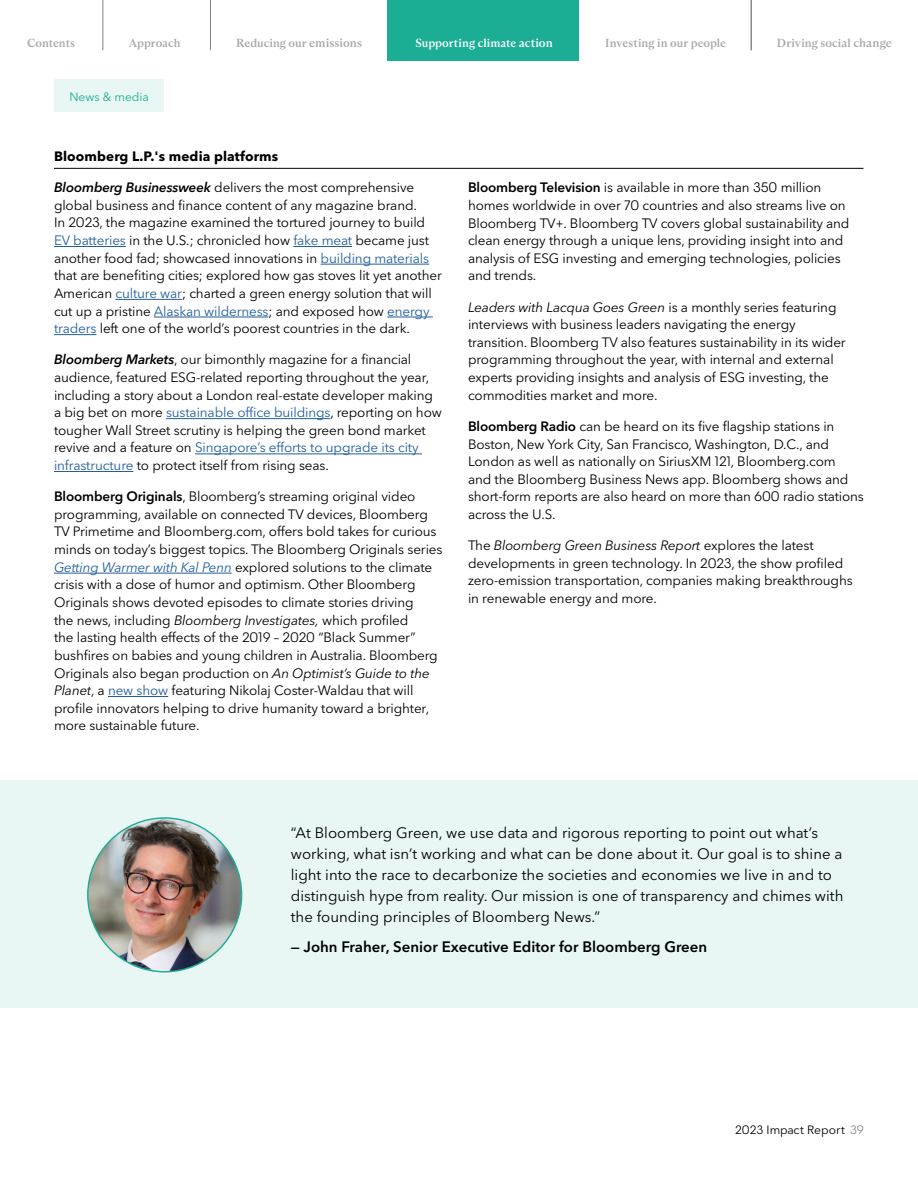
<style>
.page{position:relative;width:918px;height:1188px;background:#fff}
.page>*{position:absolute;margin:0;border:0;box-sizing:border-box;transform-origin:0 0}
.t1{font:15px/21px "Avenir Next P For BBG";color:#000}
.t2{font:600 15px "Avenir Next P For BBG";color:#000}
.t3{font:13.5px/17.7px "Avenir Next P For BBG";letter-spacing:-.01em;color:#000}
.t4{font:700 13.5px "Avenir Next P For BBG";letter-spacing:.01em;color:#000}
.t5{font:12px "Avenir Next P For BBG";color:#000}
.t6{font:12px "Avenir Next P For BBG";color:#1cad95}
.t7{font:500 11.85px "Bloomberg Arizona Text";letter-spacing:.005em;color:#a7a9ac}
.t8{font:500 11.85px "Bloomberg Arizona Text";letter-spacing:.005em;color:#fff}
.s1{font-size:12.3px}
.s2{font-weight:600;font-style:italic}
.s3{color:#215e9e}
.s4{font-weight:600}
.s5{font-style:italic;color:#215e9e}
.s6{font-style:italic}
.s7{color:#808285}
</style>
<div class="page">
<div style="left:387px;top:0;width:191px;height:62px;background:#1cad95"></div>
<hr style="left:103px;top:0;width:1px;height:50px;background:#808285">
<hr style="left:210px;top:0;width:1px;height:50px;background:#808285">
<hr style="left:751px;top:0;width:1px;height:50px;background:#808285">
<div style="left:0;top:780px;width:918px;height:228px;background:#e8f7f4"></div>
<hr style="left:54px;top:168px;width:810px;height:1px;background:#000">
<hr style="left:54px;top:246px;width:72px;height:1px;background:#215e9e">
<hr style="left:293px;top:246px;width:59px;height:1px;background:#215e9e">
<hr style="left:321px;top:264px;width:108px;height:1px;background:#215e9e">
<hr style="left:115px;top:299px;width:67px;height:1px;background:#215e9e">
<hr style="left:154px;top:317px;width:114px;height:1px;background:#215e9e">
<hr style="left:387px;top:317px;width:46px;height:1px;background:#215e9e">
<hr style="left:54px;top:334px;width:42px;height:1px;background:#215e9e">
<hr style="left:166px;top:418px;width:164px;height:1px;background:#215e9e">
<hr style="left:195px;top:454px;width:227px;height:1px;background:#215e9e">
<hr style="left:54px;top:471px;width:79px;height:1px;background:#215e9e">
<hr style="left:54px;top:573px;width:178px;height:1px;background:#215e9e">
<hr style="left:108px;top:696px;width:60px;height:1px;background:#215e9e">
<img style="left:88px;top:818px;width:154px;height:154px;border-radius:77px">
<div style="left:54px;top:80px;width:110px;height:32px;background:#e8f7f4"></div>
<p class="t7" style="left:27px;top:36px;width:50px">Contents</p>
<p class="t7" style="left:129px;top:36px;width:53px">Approach</p>
<p class="t7" style="left:236px;top:37px;width:127px">Reducing our <span class="s1">emissions</span></p>
<p class="t8" style="left:415px;top:37px;width:139px">Supporting climate <span class="s1">action</span></p>
<p class="t7" style="left:605px;top:36px;width:122px">Investing in our people</p>
<p class="t7" style="left:777px;top:37px;width:116px">Driving social <span class="s1">change</span></p>
<p class="t6" style="left:69px;top:89px;width:81px">News &amp; media</p>
<p class="t4" style="left:54px;top:148px;width:226px">Bloomberg L.P.'s media platforms</p>
<p class="t3" style="left:54px;top:179px;width:389px"><span class="s2">Bloomberg Businessweek</span> delivers the most comprehensive global business and finance content of any magazine brand.<br>In 2023, the magazine examined the tortured journey to build <span class="s3">EV batteries</span> in the U.S.; chronicled how <span class="s3">fake meat</span> became just another food fad; showcased innovations in <span class="s3">building materials </span>that are benefiting cities; explored how gas stoves lit yet another American <span class="s3">culture war</span>; charted a green energy solution that will cut up a pristine <span class="s3">Alaskan wilderness</span>; and exposed how <span class="s3">energy traders</span> left one of the world’s poorest countries in the dark.</p>
<p class="t3" style="left:54px;top:351px;width:389px"><span class="s2">Bloomberg Markets</span>, our bimonthly magazine for a financial audience, featured ESG-related reporting throughout the year, including a story about a London real-estate developer making a big bet on more <span class="s3">sustainable office buildings</span>, reporting on how tougher Wall Street scrutiny is helping the green bond market revive and a feature on <span class="s3">Singapore’s efforts to upgrade its city infrastructure</span> to protect itself from rising seas.</p>
<p class="t3" style="left:54px;top:488px;width:390px"><span class="s4">Bloomberg Originals</span>, Bloomberg’s streaming original video programming, available on connected TV devices, Bloomberg TV Primetime and Bloomberg.com, offers bold takes for curious minds on today’s biggest topics. The Bloomberg Originals series <span class="s5">Getting Warmer with Kal Penn</span> explored solutions to the climate crisis with a dose of humor and optimism. Other Bloomberg Originals shows devoted episodes to climate stories driving<br>the news, including <span class="s6">Bloomberg Investigates,</span> which profiled<br>the lasting health effects of the 2019 – 2020 “Black Summer” bushfires on babies and young children in Australia. Bloomberg Originals also began production on <span class="s6">An Optimist’s Guide to the Planet</span>, a <span class="s3">new show</span> featuring Nikolaj Coster-Waldau that will profile innovators helping to drive humanity toward a brighter, more sustainable future.</p>
<p class="t3" style="left:468px;top:179px;width:383px"><span class="s4">Bloomberg Television</span> is available in more than 350 million homes worldwide in over 70 countries and also streams live on Bloomberg TV+. Bloomberg TV covers global sustainability and clean energy through a unique lens, providing insight into and analysis of ESG investing and emerging technologies, policies and trends.</p>
<p class="t3" style="left:468px;top:298px;width:379px"><span class="s6">Leaders with Lacqua Goes Green</span> is a monthly series featuring interviews with business leaders navigating the energy transition. Bloomberg TV also features sustainability in its wider programming throughout the year, with internal and external experts providing insights and analysis of ESG investing, the commodities market and more.</p>
<p class="t3" style="left:468px;top:417px;width:397px"><span class="s4">Bloomberg Radio</span> can be heard on its five flagship stations in Boston, New York City, San Francisco, Washington, D.C., and London as well as nationally on SiriusXM 121, Bloomberg.com<br>and the Bloomberg Business News app. Bloomberg shows and short-form reports are also heard on more than 600 radio stations across the U.S.</p>
<p class="t3" style="left:468px;top:537px;width:386px">The <span class="s6">Bloomberg Green Business Report</span> explores the latest developments in green technology. In 2023, the show profiled zero-emission transportation, companies making breakthroughs in renewable energy and more.</p>
<p class="t1" style="left:291px;top:822px;width:554px">“At Bloomberg Green, we use data and rigorous reporting to point out what’s working, what isn’t working and what can be done about it. Our goal is to shine a light into the race to decarbonize the societies and economies we live in and to distinguish hype from reality. Our mission is one of transparency and chimes with the founding principles of Bloomberg News.”</p>
<p class="t2" style="left:291px;top:937px;width:418px">— John Fraher, Senior Executive Editor for Bloomberg Green</p>
<p class="t5" style="left:735px;top:1123px;width:130px">2023 Impact Report <span class="s7">39</span></p>
</div>
